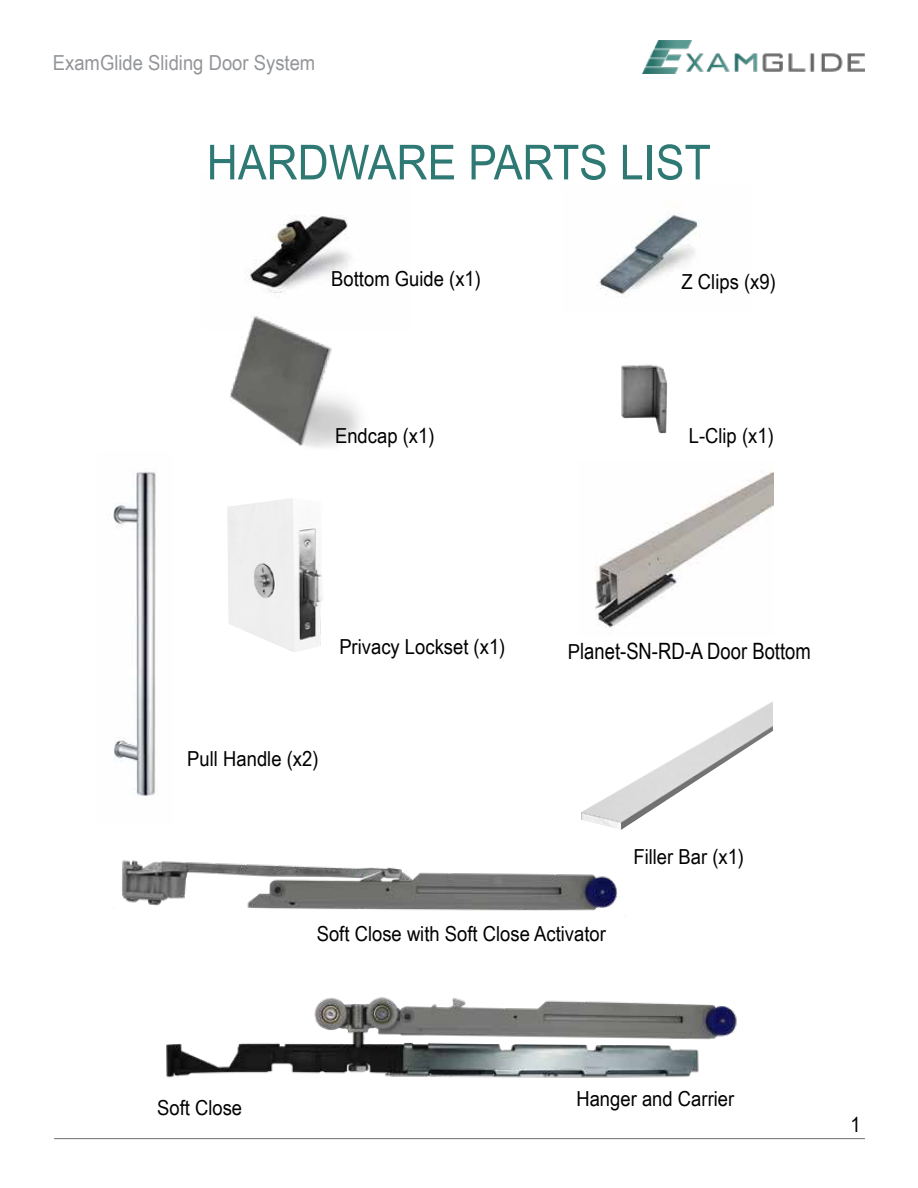
<style>
.page{position:relative;width:918px;height:1188px;background:#fff}
.page>*{position:absolute;margin:0;border:0;box-sizing:border-box;transform-origin:0 0}
.t1{font:48.3px "Arial Narrow";color:#2e7973;scale:1.09 1}
.t2{font:22.5px "Arial Narrow";color:#000}
.t3{font:20.7px "Arial Narrow";color:#000;scale:1.09 1}
.t4{font:20.7px "Arial Narrow";color:#939598;scale:1.09 1}
.s1{font-size:20.7px}
</style>
<div class="page">
<img style="left:599px;top:212px;width:101px;height:86px">
<img style="left:249px;top:215px;width:102px;height:66px">
<img style="left:122px;top:860px;width:495px;height:51px">
<img style="left:621px;top:364px;width:47px;height:70px">
<img style="left:166px;top:997px;width:571px;height:81px">
<img style="left:230px;top:281px;width:130px;height:167px">
<hr style="left:54px;top:1138px;width:811px;height:1px;background:#6d6e71">
<img style="left:595px;top:471px;width:178px;height:157px">
<img style="left:581px;top:701px;width:192px;height:129px">
<img style="left:643px;top:41px;width:222px;height:32px">
<img style="left:113px;top:471px;width:43px;height:326px">
<img style="left:227px;top:498px;width:95px;height:154px">
<p class="t4" style="left:53px;top:47px;width:242px">ExamGlide Sliding Door System</p>
<h1 class="t1" style="left:207px;top:127px;width:464px">HARDWARE PARTS LIST</h1>
<p class="t3" style="left:331px;top:264px;width:139px">Bottom Guide (x1)</p>
<p class="t3" style="left:682px;top:266px;width:88px">Z Clips (x9)</p>
<p class="t3" style="left:335px;top:420px;width:93px">Endcap (x1)</p>
<p class="t3" style="left:689px;top:421px;width:80px">L-Clip (x1)</p>
<p class="t3" style="left:339px;top:631px;width:154px">Privacy Lockset (x1)</p>
<p class="t2" style="left:568px;top:634px;width:244px"><span class="s1">P</span>lanet-SN-RD-A Door Bottom</p>
<p class="t3" style="left:187px;top:743px;width:122px">Pull Handle (x2)</p>
<p class="t3" style="left:633px;top:841px;width:103px">Filler Bar (x1)</p>
<p class="t3" style="left:317px;top:919px;width:267px">Soft Close with Soft Close Activator</p>
<p class="t3" style="left:157px;top:1093px;width:80px">Soft Close</p>
<p class="t3" style="left:576px;top:1084px;width:146px">Hanger and Carrier</p>
<p class="t3" style="left:850px;top:1110px;width:11px">1</p>
</div>
